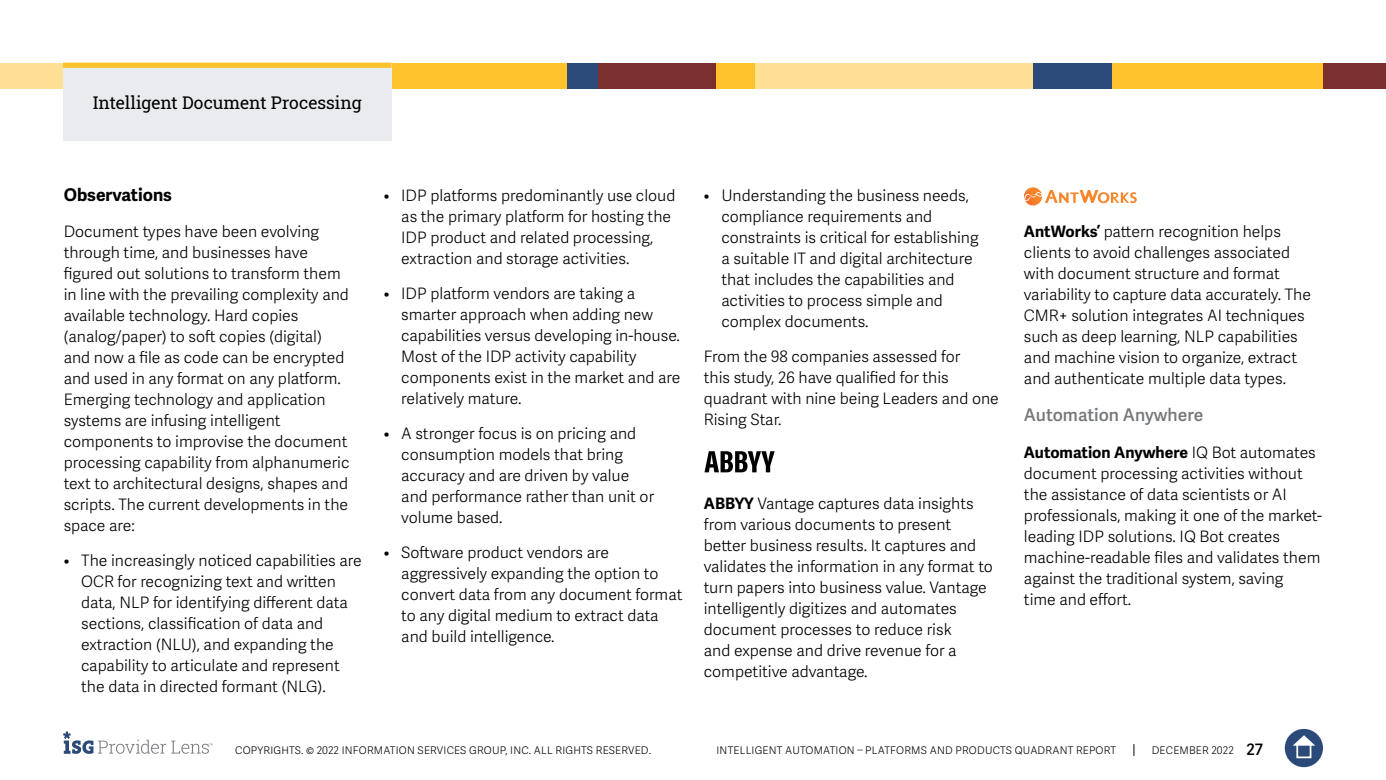
<style>
.page{position:relative;width:1386px;height:780px;background:#fff}
.page>*{position:absolute;margin:0;border:0;box-sizing:border-box;transform-origin:0 0}
.t1{font:17.5px "Roboto Slab ISG P Regular";color:#000}
.t2{font:600 17.5px "Adelle Sans";color:#75787b}
.t3{font:700 17.5px "Adelle Sans";color:#000}
.t4{font:300 15.75px/21px "Adelle Sans";color:#000}
.t5{font:300 10.5px "Adelle Sans";letter-spacing:.02em;color:#000}
.s1{color:#000101}
.s2{font-weight:700;color:#000101}
.s3{font-weight:600;font-size:15.75px}
</style>
<div class="page">
<svg style="left:1133px;top:744px;width:1px;height:12px"></svg>
<div style="left:1285px;top:729px;width:38px;height:38px;background:#2b4a79;border-radius:50%"></div>
<svg style="left:1293px;top:735px;width:22px;height:10px"></svg>
<div style="left:1296px;top:743px;width:15px;height:15px;border:2px solid #fff"></div>
<svg style="left:63px;top:731px;width:150px;height:23px"></svg>
<div style="left:1047px;top:63px;width:276px;height:26px;background:#ffc22b"></div>
<div style="left:0;top:63px;width:158px;height:26px;background:#ffe095"></div>
<div style="left:158px;top:63px;width:409px;height:26px;background:#ffc22b"></div>
<div style="left:850px;top:63px;width:184px;height:26px;background:#ffe095"></div>
<div style="left:1323px;top:63px;width:63px;height:26px;background:#7a302e"></div>
<div style="left:1033px;top:63px;width:79px;height:26px;background:#2b4a79"></div>
<div style="left:754px;top:63px;width:98px;height:26px;background:#ffe095"></div>
<div style="left:598px;top:63px;width:157px;height:26px;background:#ffc22b"></div>
<div style="left:598px;top:63px;width:118px;height:26px;background:#7a302e"></div>
<div style="left:567px;top:63px;width:31px;height:26px;background:#2b4a79"></div>
<svg style="left:704px;top:451px;width:71px;height:21px"></svg>
<svg style="left:1024px;top:187px;width:18px;height:18px"></svg>
<svg style="left:1024px;top:190px;width:113px;height:13px"></svg>
<div style="left:63px;top:63px;width:329px;height:78px;background:#e9ebee"></div>
<div style="left:63px;top:63px;width:329px;height:5px;background:#ffc22b"></div>
<p class="t1" style="left:93px;top:91px;width:271px">Intelligent Document Processing</p>
<p class="t3" style="left:64px;top:184px;width:110px">Observations</p>
<p class="t4" style="left:64px;top:222px;width:287px">Document types have been evolving through time, and businesses have figured out solutions to transform them in line with the prevailing complexity and available technology. Hard copies (analog/paper) to soft copies (digital) and now a file as code can be encrypted and used in any format on any platform.<br>Emerging technology and application systems are infusing intelligent components to improvise the document processing capability from alphanumeric text to architectural designs, shapes and scripts. The current developments in the space are:</p>
<p class="t4" style="left:81px;top:551px;width:282px;text-indent:-17px"><span class="s1">•</span> The increasingly noticed capabilities are OCR for recognizing text and written data, NLP for identifying different data sections, classification of data and extraction (NLU), and expanding the capability to articulate and represent the data in directed formant (NLG).</p>
<p class="t4" style="left:401px;top:185px;width:276px;text-indent:-17px"><span class="s1">•</span> IDP platforms predominantly use cloud as the primary platform for hosting the IDP product and related processing, extraction and storage activities.</p>
<p class="t4" style="left:401px;top:283px;width:281px;text-indent:-17px"><span class="s1">•</span> IDP platform vendors are taking a smarter approach when adding new capabilities versus developing in-house.<br>Most of the IDP activity capability components exist in the market and are relatively mature.</p>
<p class="t4" style="left:401px;top:423px;width:254px;text-indent:-17px"><span class="s1">•</span> A stronger focus is on pricing and consumption models that bring accuracy and are driven by value and performance rather than unit or volume based.</p>
<p class="t4" style="left:401px;top:542px;width:283px;text-indent:-17px"><span class="s1">•</span> Software product vendors are aggressively expanding the option to convert data from any document format to any digital medium to extract data and build intelligence.</p>
<p class="t4" style="left:721px;top:185px;width:259px;text-indent:-17px"><span class="s1">•</span> Understanding the business needs, compliance requirements and constraints is critical for establishing a suitable IT and digital architecture that includes the capabilities and activities to process simple and complex documents.</p>
<p class="t4" style="left:704px;top:346px;width:297px">From the 98 companies assessed for<br>this study, 26 have qualified for this quadrant with nine being Leaders and one<br>Rising Star.</p>
<p class="t4" style="left:704px;top:493px;width:291px"><span class="s2">ABBYY</span> Vantage captures data insights from various documents to present better business results. It captures and validates the information in any format to turn papers into business value. Vantage intelligently digitizes and automates document processes to reduce risk<br>and expense and drive revenue for a competitive advantage.</p>
<p class="t4" style="left:1024px;top:221px;width:289px"><span class="s2">AntWorks’</span> pattern recognition helps clients to avoid challenges associated with document structure and format variability to capture data accurately. The CMR+ solution integrates AI techniques such as deep learning, NLP capabilities and machine vision to organize, extract and authenticate multiple data types.</p>
<p class="t2" style="left:1024px;top:404px;width:181px">Automation Anywhere</p>
<p class="t4" style="left:1024px;top:442px;width:300px"><span class="s2">Automation Anywhere</span> IQ Bot automates document processing activities without the assistance of data scientists or AI professionals, making it one of the market&shy;leading IDP solutions. IQ Bot creates machine-readable files and validates them against the traditional system, saving<br>time and effort.</p>
<p class="t5" style="left:235px;top:744px;width:417px">COPYRIGHTS. © 2022 INFORMATION SERVICES GROUP, INC. ALL RIGHTS RESERVED.</p>
<p class="t5" style="left:717px;top:744px;width:401px">INTELLIGENT AUTOMATION – PLATFORMS AND PRODUCTS QUADRANT REPORT</p>
<p class="t5" style="left:1152px;top:744px;width:113px">DECEMBER 2022 <span class="s3">27</span></p>
</div>
